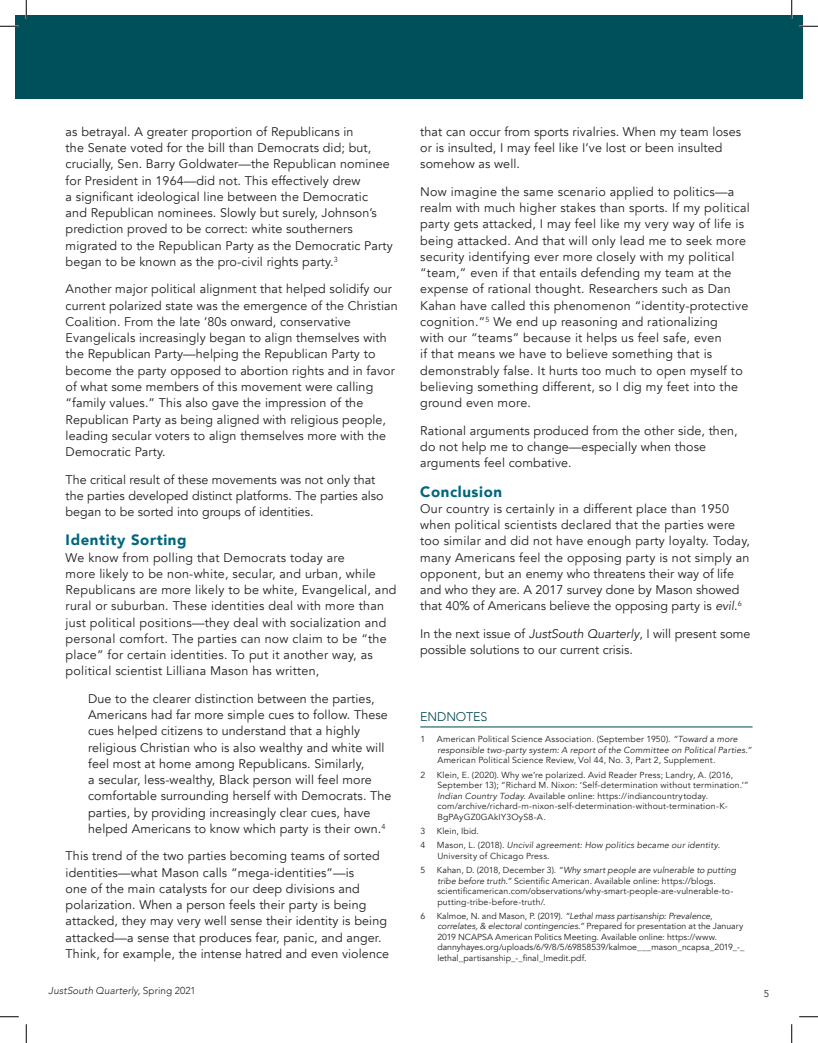
<style>
.page{position:relative;width:818px;height:1043px;background:#fff}
.page>*{position:absolute;margin:0;border:0;box-sizing:border-box;transform-origin:0 0}
.t1{font:900 15px "Avenir";letter-spacing:.04em;color:#00667d}
.t2{font:12.5px/16.2px "Avenir";letter-spacing:.01em;color:#231f20}
.t3{font:300 12.5px "Avenir";letter-spacing:-.01em;color:#004650}
.t4{font:italic 300 10px "Avenir";letter-spacing:.005em;color:#231f20}
.t5{font:300 10px "Avenir";color:#231f20}
.t6{font:8.75px/10.5px "Avenir";letter-spacing:.015em;color:#231f20}
.t7{font:italic 8.75px/10.5px "Avenir";letter-spacing:.02em;color:#231f20}
.s1{font-style:italic}
.s2{font-style:normal}
</style>
<div class="page">
<div style="left:15px;top:15px;width:787px;height:83px;background:#00505b"></div>
<hr style="left:420px;top:726px;width:332px;height:1px;background:#004650">
<svg style="left:0;top:25px;width:19px;height:2px"></svg>
<svg style="left:799px;top:25px;width:19px;height:2px"></svg>
<svg style="left:0;top:1016px;width:19px;height:1px"></svg>
<svg style="left:799px;top:1016px;width:19px;height:1px"></svg>
<svg style="left:25px;top:0;width:2px;height:19px"></svg>
<svg style="left:25px;top:1024px;width:2px;height:18px"></svg>
<svg style="left:790px;top:0;width:2px;height:19px"></svg>
<svg style="left:791px;top:1024px;width:1px;height:18px"></svg>
<p class="t2" style="left:66px;top:124px;width:328px">as betrayal. A greater proportion of Republicans in<br>the Senate voted for the bill than Democrats did; but, crucially, Sen. Barry Goldwater—the Republican nominee for President in 1964—did not. This effectively drew<br>a significant ideological line between the Democratic<br>and Republican nominees. Slowly but surely, Johnson’s prediction proved to be correct: white southerners migrated to the Republican Party as the Democratic Party began to be known as the pro-civil rights party.<sup>3</sup></p>
<p class="t2" style="left:66px;top:281px;width:333px">Another major political alignment that helped solidify our current polarized state was the emergence of the Christian Coalition. From the late ’80s onward, conservative Evangelicals increasingly began to align themselves with the Republican Party—helping the Republican Party to become the party opposed to abortion rights and in favor of what some members of this movement were calling “family values.” This also gave the impression of the Republican Party as being aligned with religious people, leading secular voters to align themselves more with the Democratic Party.</p>
<p class="t2" style="left:66px;top:471px;width:319px">The critical result of these movements was not only that the parties developed distinct platforms. The parties also began to be sorted into groups of identities.</p>
<p class="t1" style="left:66px;top:530px;width:122px">Identity Sorting</p>
<p class="t2" style="left:66px;top:549px;width:332px">We know from polling that Democrats today are<br>more likely to be non-white, secular, and urban, while Republicans are more likely to be white, Evangelical, and rural or suburban. These identities deal with more than just political positions—they deal with socialization and personal comfort. The parties can now claim to be “the place” for certain identities. To put it another way, as political scientist Lilliana Mason has written,</p>
<p class="t2" style="left:88px;top:690px;width:305px">Due to the clearer distinction between the parties, Americans had far more simple cues to follow. These cues helped citizens to understand that a highly religious Christian who is also wealthy and white will feel most at home among Republicans. Similarly,<br>a secular, less-wealthy, Black person will feel more comfortable surrounding herself with Democrats. The parties, by providing increasingly clear cues, have helped Americans to know which party is their own.<sup>4</sup></p>
<p class="t2" style="left:66px;top:848px;width:325px">This trend of the two parties becoming teams of sorted identities—what Mason calls “mega-identities”—is<br>one of the main catalysts for our deep divisions and polarization. When a person feels their party is being attacked, they may very well sense their identity is being attacked—a sense that produces fear, panic, and anger.<br>Think, for example, the intense hatred and even violence</p>
<p class="t2" style="left:420px;top:124px;width:322px">that can occur from sports rivalries. When my team loses or is insulted, I may feel like I’ve lost or been insulted somehow as well.</p>
<p class="t2" style="left:420px;top:184px;width:331px">Now imagine the same scenario applied to politics—a realm with much higher stakes than sports. If my political party gets attacked, I may feel like my very way of life is being attacked. And that will only lead me to seek more security identifying ever more closely with my political “team,” even if that entails defending my team at the expense of rational thought. Researchers such as Dan Kahan have called this phenomenon “identity-protective cognition.”<sup>5</sup> We end up reasoning and rationalizing<br>with our “teams” because it helps us feel safe, even<br>if that means we have to believe something that is demonstrably false. It hurts too much to open myself to believing something different, so I dig my feet into the ground even more.</p>
<p class="t2" style="left:420px;top:422px;width:319px">Rational arguments produced from the other side, then, do not help me to change—especially when those arguments feel combative.</p>
<p class="t1" style="left:420px;top:481px;width:83px">Conclusion</p>
<p class="t2" style="left:420px;top:500px;width:331px">Our country is certainly in a different place than 1950 when political scientists declared that the parties were too similar and did not have enough party loyalty. Today, many Americans feel the opposing party is not simply an opponent, but an enemy who threatens their way of life and who they are. A 2017 survey done by Mason showed that 40% of Americans believe the opposing party is <span class="s1">evil</span>.<sup>6</sup></p>
<p class="t2" style="left:420px;top:625px;width:331px">In the next issue of <span class="s1">JustSouth Quarterly</span>, I will present some possible solutions to our current crisis.</p>
<p class="t3" style="left:420px;top:708px;width:69px">ENDNOTES</p>
<p class="t6" style="left:420px;top:734px;width:6px">1</p>
<p class="t7" style="left:436px;top:734px;width:316px"><span class="s2">American Political Science Association. (September 1950).</span> “Toward a more responsible two-party system: A report of the Committee on Political Parties.”</p>
<p class="t6" style="left:437px;top:755px;width:279px">American Political Science Review, Vol 44, No. 3, Part 2, Supplement.</p>
<p class="t6" style="left:420px;top:769px;width:6px">2</p>
<p class="t6" style="left:436px;top:769px;width:313px">Klein, E. (2020). Why we’re polarized. Avid Reader Press; Landry, A. (2016, September 13); “Richard M. Nixon: ‘Self-determination without termination.’” <span class="s1">Indian Country Today</span>. Available online: https://indiancountrytoday. com/archive/richard-m-nixon-self-determination-without-termination-K-BgPAyGZ0GAkIY3OyS8-A.</p>
<p class="t6" style="left:420px;top:826px;width:6px">3</p>
<p class="t6" style="left:436px;top:826px;width:44px">Klein, Ibid.</p>
<p class="t6" style="left:420px;top:840px;width:6px">4</p>
<p class="t7" style="left:436px;top:840px;width:285px"><span class="s2">Mason, L. (2018).</span> Uncivil agreement: How politics became our identity.<br><span class="s2">University of Chicago Press.</span></p>
<p class="t6" style="left:420px;top:865px;width:6px">5</p>
<p class="t6" style="left:436px;top:865px;width:301px">Kahan, D. (2018, December 3). <span class="s1">“Why smart people are vulnerable to putting tribe before truth.”</span> Scientific American. Available online: https://blogs. scientificamerican.com/observations/why-smart-people-are-vulnerable-to&shy;putting-tribe-before-truth/.</p>
<p class="t6" style="left:420px;top:910px;width:6px">6</p>
<p class="t6" style="left:436px;top:910px;width:309px">Kalmoe, N. and Mason, P. (2019). <span class="s1">“Lethal mass partisanship: Prevalence, correlates, &amp; electoral contingencies.”</span> Prepared for presentation at the January 2019 NCAPSA American Politics Meeting. Available online: https://www. dannyhayes.org/uploads/6/9/8/5/69858539/kalmoe___mason_ncapsa_2019_-_ lethal_partisanship_-_final_lmedit.pdf.</p>
<p class="t4" style="left:49px;top:984px;width:149px">JustSouth Quarterly, <span class="s2">Spring 2021</span></p>
<p class="t5" style="left:763px;top:987px;width:7px">5</p>
</div>
